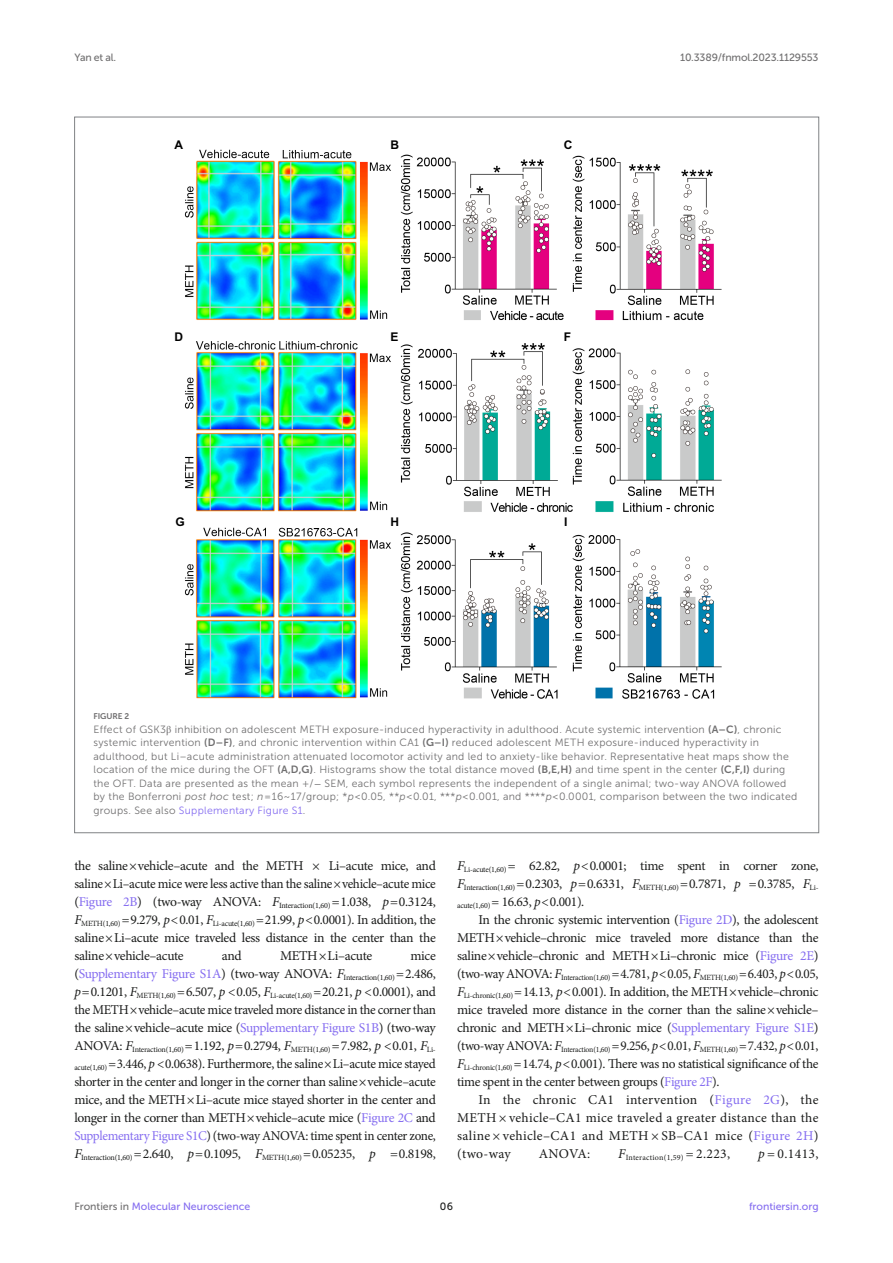
<style>
.page{position:relative;width:893px;height:1263px;background:#fff}
.page>*{position:absolute;margin:0;border:0;box-sizing:border-box;transform-origin:0 0}
.TEXT_FLUSH{font:13.5px/18px "Minion Pro";letter-spacing:-.025em;color:#1b1c1b;text-align:justify}
.TEXT{font:13.5px/18px "Minion Pro";letter-spacing:.01em;color:#1b1c1b;text-align:justify}
.t1{font:700 12px "Arial";color:#000}
.FIG_LEG{font:10.5px/13.5px "Museo Sans 300";letter-spacing:.025em;color:#706f70}
.t2{font:10.5px "Museo Sans 500";color:#856df0}
.t3{font:10.5px "Museo Sans 500";letter-spacing:-.015em;color:#706f70}
.t4{font:10.5px "Museo Sans 500";color:#1b1c1b}
.FIG_HD{font:8.25px "Museo Sans 700";letter-spacing:-.01em;color:#706f70}
.TEXT-2{font:7.95px "Minion Pro";letter-spacing:.025em;color:#1b1c1b}
.s1{font-family:"STIX General"}
.s2{font-family:"Museo Sans 700"}
.s3{font-style:italic}
.s4{color:#856df0}
.s5{color:#706f70}
</style>
<div class="page">
<img style="left:184px;top:149px;width:538px;height:550px">
<p class="t3" style="left:74px;top:51px;width:43px">Yan et al.</p>
<p class="t3" style="left:680px;top:51px;width:140px">10.3389/fnmol.2023.1129553</p>
<p class="t1" style="left:175px;top:136px;width:10px">A</p>
<p class="t1" style="left:391px;top:136px;width:10px">B</p>
<p class="t1" style="left:564px;top:136px;width:10px">C</p>
<p class="t1" style="left:175px;top:328px;width:10px">D</p>
<p class="t1" style="left:391px;top:328px;width:10px">E</p>
<p class="t1" style="left:564px;top:328px;width:9px">F</p>
<p class="t1" style="left:175px;top:514px;width:11px">G</p>
<p class="t1" style="left:391px;top:514px;width:10px">H</p>
<p class="t1" style="left:564px;top:514px;width:5px">I</p>
<p class="FIG_HD" style="left:94px;top:712px;width:37px">FIGURE 2</p>
<p class="FIG_LEG" style="left:94px;top:722px;width:705px">Effect of GSK3<span class="s1">β</span> inhibition on adolescent METH exposure-induced hyperactivity in adulthood. Acute systemic intervention <span class="s2">(A–C)</span>, chronic systemic intervention <span class="s2">(D–F)</span>, and chronic intervention within CA1 <span class="s2">(G–I)</span> reduced adolescent METH exposure-induced hyperactivity in adulthood, but Li–acute administration attenuated locomotor activity and led to anxiety-like behavior. Representative heat maps show the location of the mice during the OFT <span class="s2">(A,D,G)</span>. Histograms show the total distance moved <span class="s2">(B,E,H)</span> and time spent in the center <span class="s2">(C,F,I)</span> during the OFT. Data are presented as the mean +/<span class="s1">−</span> SEM, each symbol represents the independent of a single animal; two-way ANOVA followed by the Bonferroni <span class="s3">post hoc</span> test; <span class="s3">n</span> = 16 ~ 17/group; *<span class="s3">p</span> &lt; 0.05, **<span class="s3">p</span> &lt; 0.01, ***<span class="s3">p</span> &lt; 0.001, and ****<span class="s3">p</span> &lt; 0.0001, comparison between the two indicated groups. See also <span class="s4">Supplementary Figure S1</span>.</p>
<p class="TEXT_FLUSH" style="left:74px;top:857px;width:363px">the saline×vehicle–acute and the METH × Li–acute mice, and saline×Li–acute mice were less active than the saline×vehicle–acute mice (<span class="s4">Figure 2B</span>) (two-way ANOVA: <span class="s3">F</span><sub>Interaction(1,60)</sub> =1.038, <span class="s3">p</span>=0.3124, <span class="s3">F</span><sub>METH(1,60)</sub> =9.279, <span class="s3">p</span>&lt;0.01, <span class="s3">F</span><sub>Li-acute(1,60)</sub> =21.99, <span class="s3">p</span>&lt;0.0001). In addition, the saline×Li–acute mice traveled less distance in the center than the saline×vehicle–acute</p>
<p class="TEXT_FLUSH" style="left:222px;top:947px;width:21px">and</p>
<p class="TEXT_FLUSH" style="left:280px;top:947px;width:94px">METH×Li–acute</p>
<p class="TEXT_FLUSH" style="left:74px;top:947px;width:363px;text-indent:336px">mice (<span class="s4">Supplementary Figure S1A</span>) (two-way ANOVA: <span class="s3">F</span><sub>Interaction(1,60)</sub> =2.486, <span class="s3">p</span>=0.1201, <span class="s3">F</span><sub>METH(1,60)</sub> =6.507, <span class="s3">p</span> &lt;0.05, <span class="s3">F</span><sub>Li-acute(1,60)</sub> =20.21, <span class="s3">p</span> &lt;0.0001), and the METH×vehicle–acute mice traveled more distance in the corner than the saline×vehicle–acute mice (<span class="s4">Supplementary Figure S1B</span>) (two-way ANOVA: <span class="s3">F</span><sub>Interaction(1,60)</sub> =1.192, <span class="s3">p</span>=0.2794, <span class="s3">F</span><sub>METH(1,60)</sub> =7.982, <span class="s3">p</span> &lt;0.01, <span class="s3">F</span><sub>Li&shy;acute(1,60)</sub> =3.446, <span class="s3">p</span> &lt;0.0638). Furthermore, the saline×Li–acute mice stayed shorter in the center and longer in the corner than saline×vehicle–acute mice, and the METH×Li–acute mice stayed shorter in the center and longer in the corner than METH×vehicle–acute mice (<span class="s4">Figure 2C</span> and <span class="s4">Supplementary Figure S1C</span>) (two-way ANOVA: time spent in center zone, <span class="s3">F</span><sub>Interaction(1,60)</sub> =2.640, <span class="s3">p</span>=0.1095, <span class="s3">F</span><sub>METH(1,60)</sub> =0.05235, <span class="s3">p</span> =0.8198,</p>
<p class="TEXT_FLUSH" style="left:457px;top:857px;width:363px"><span class="s3">F</span><sub>Li-acute(1,60)</sub> = 62.82, <span class="s3">p</span>&lt;0.0001; time spent in corner zone, <span class="s3">F</span><sub>Interaction(1,60)</sub> =0.2303, <span class="s3">p</span>=0.6331, <span class="s3">F</span><sub>METH(1,60)</sub> =0.7871, <span class="s3">p</span> =0.3785, <span class="s3">F</span><sub>Li&shy;acute(1,60)</sub> = 16.63, <span class="s3">p</span>&lt;0.001).</p>
<p class="TEXT" style="left:457px;top:911px;width:363px;text-indent:21px">In the chronic systemic intervention (<span class="s4">Figure 2D</span>), the adolescent METH×vehicle–chronic mice traveled more distance than the saline×vehicle–chronic and METH×Li–chronic mice (<span class="s4">Figure 2E</span>) (two-way ANOVA: <span class="s3">F</span><sub>Interaction(1,60)</sub> =4.781, <span class="s3">p</span>&lt;0.05, <span class="s3">F</span><sub>METH(1,60)</sub> =6.403, <span class="s3">p</span>&lt;0.05, <span class="s3">F</span><sub>Li-chronic(1,60)</sub> =14.13, <span class="s3">p</span>&lt;0.001). In addition, the METH×vehicle–chronic mice traveled more distance in the corner than the saline×vehicle– chronic and METH×Li–chronic mice (<span class="s4">Supplementary Figure S1E</span>) (two-way ANOVA: <span class="s3">F</span><sub>Interaction(1,60)</sub> =9.256, <span class="s3">p</span>&lt;0.01, <span class="s3">F</span><sub>METH(1,60)</sub> =7.432, <span class="s3">p</span>&lt;0.01, <span class="s3">F</span><sub>Li-chronic(1,60)</sub> =14.74, <span class="s3">p</span>&lt;0.001). There was no statistical significance of the time spent in the center between groups (<span class="s4">Figure 2F</span>).</p>
<p class="TEXT" style="left:457px;top:1091px;width:363px;text-indent:21px">In the chronic CA1 intervention (<span class="s4">Figure 2G</span>), the METH × vehicle–CA1 mice traveled a greater distance than the saline × vehicle–CA1 and METH × SB–CA1 mice (<span class="s4">Figure 2H</span>) (two-way</p>
<p class="TEXT" style="left:539px;top:1145px;width:53px">ANOVA:</p>
<p class="TEXT-2" style="left:618px;top:1152px;width:114px"><sup>F</sup>Interaction(1,59) <sup>=</sup> <sup>2.223,</sup></p>
<p class="TEXT" style="left:758px;top:1145px;width:62px"><span class="s3">p</span> = 0.1413,</p>
<p class="t2" style="left:74px;top:1200px;width:177px"><span class="s5">Frontiers in</span> Molecular Neuroscience</p>
<p class="t4" style="left:440px;top:1200px;width:15px">06</p>
<p class="t2" style="left:749px;top:1200px;width:71px">frontiersin.org</p>
</div>
